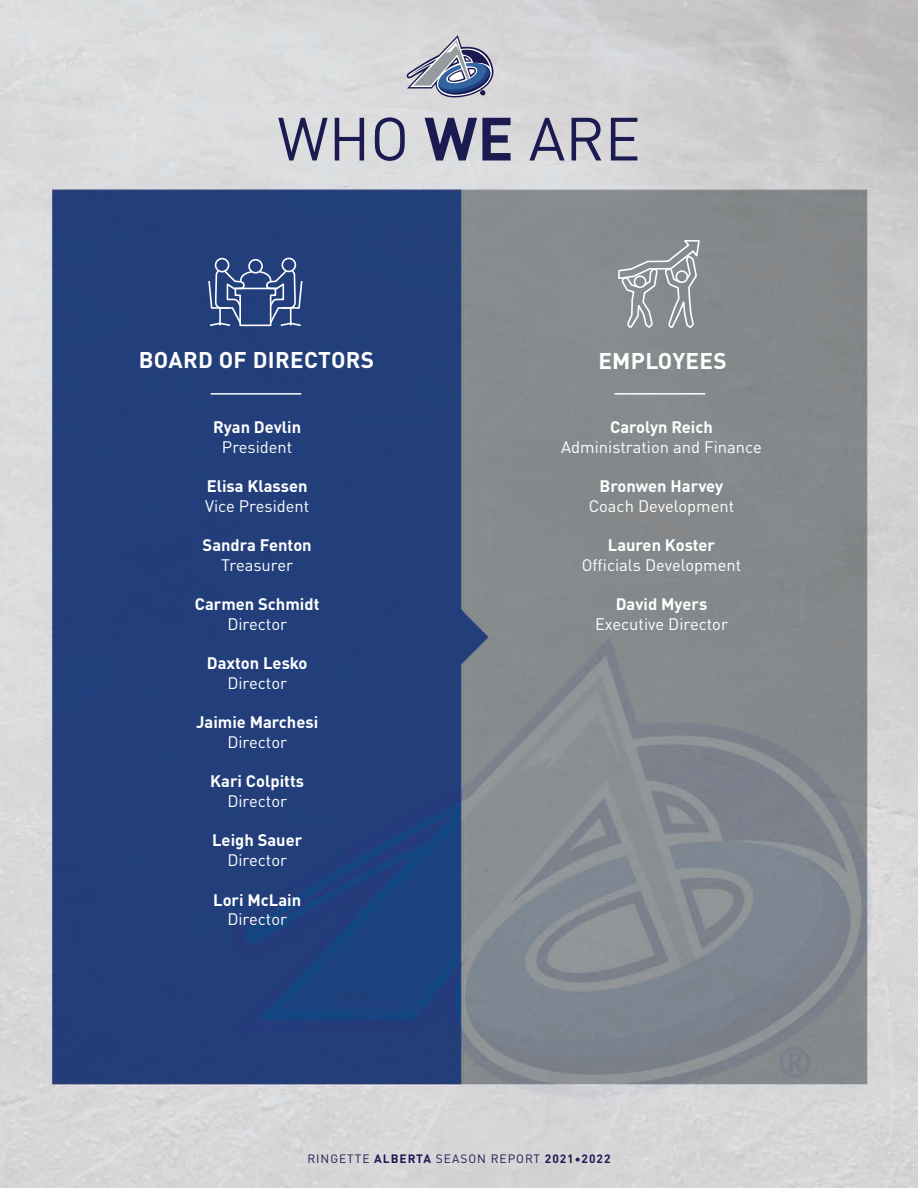
<style>
.page{position:relative;width:918px;height:1188px;background:#fff}
.page>*{position:absolute;margin:0;border:0;box-sizing:border-box;transform-origin:0 0}
.t1{font:60px "DINOT";color:#1c1b51}
.t2{font:700 22.5px "DINOT";letter-spacing:.015em;color:#fff}
.t3{font:16.5px "DINOT";color:#fff}
.t4{font:700 16.5px "DINOT";color:#fff}
.t5{font:12px "DINOT";letter-spacing:.08em;color:#1c1b51}
.s1{font-weight:700}
</style>
<div class="page">
<img style="left:0;top:0;width:918px;height:1188px">
<hr style="left:211px;top:393px;width:90px;height:2px;background:#fff">
<hr style="left:615px;top:393px;width:90px;height:2px;background:#fff">
<div style="left:215px;top:258px;width:14px;height:14px;border:2px solid #fff;border-radius:50%"></div>
<div style="left:248px;top:259px;width:15px;height:15px;border:2px solid #fff;border-radius:50%"></div>
<div style="left:282px;top:258px;width:14px;height:14px;border:2px solid #fff;border-radius:50%"></div>
<svg style="left:207px;top:269px;width:97px;height:58px;background:#496192"></svg>
<svg style="left:617px;top:239px;width:84px;height:90px;background:#969b9d"></svg>
<div style="left:634px;top:275px;width:12px;height:13px;border:2px solid #fff;border-radius:50%"></div>
<div style="left:676px;top:270px;width:12px;height:13px;border:2px solid #fff;border-radius:50%"></div>
<svg style="left:405px;top:35px;width:92px;height:65px;background:#a2a7b9"></svg>
<h1 class="t1" style="left:277px;top:93px;width:365px">WHO <span class="s1">WE</span> ARE</h1>
<h2 class="t2" style="left:139px;top:343px;width:237px">BOARD OF DIRECTORS</h2>
<h2 class="t2" style="left:598px;top:343px;width:130px">EMPLOYEES</h2>
<p class="t4" style="left:213px;top:414px;width:90px">Ryan Devlin</p>
<p class="t3" style="left:222px;top:434px;width:72px">President</p>
<p class="t4" style="left:207px;top:473px;width:102px">Elisa Klassen</p>
<p class="t3" style="left:205px;top:493px;width:106px">Vice President</p>
<p class="t4" style="left:203px;top:532px;width:111px">Sandra Fenton</p>
<p class="t3" style="left:221px;top:552px;width:73px">Treasurer</p>
<p class="t4" style="left:195px;top:591px;width:126px">Carmen Schmidt</p>
<p class="t3" style="left:227px;top:611px;width:61px">Director</p>
<p class="t4" style="left:207px;top:650px;width:102px">Daxton Lesko</p>
<p class="t3" style="left:227px;top:670px;width:61px">Director</p>
<p class="t4" style="left:196px;top:709px;width:124px">Jaimie Marchesi</p>
<p class="t3" style="left:227px;top:730px;width:61px">Director</p>
<p class="t4" style="left:210px;top:769px;width:95px">Kari Colpitts</p>
<p class="t3" style="left:227px;top:789px;width:61px">Director</p>
<p class="t4" style="left:212px;top:828px;width:92px">Leigh Sauer</p>
<p class="t3" style="left:227px;top:848px;width:61px">Director</p>
<p class="t4" style="left:213px;top:887px;width:89px">Lori McLain</p>
<p class="t3" style="left:227px;top:907px;width:61px">Director</p>
<p class="t4" style="left:610px;top:414px;width:104px">Carolyn Reich</p>
<p class="t3" style="left:561px;top:434px;width:202px">Administration and Finance</p>
<p class="t4" style="left:600px;top:473px;width:125px">Bronwen Harvey</p>
<p class="t3" style="left:589px;top:493px;width:147px">Coach Development</p>
<p class="t4" style="left:608px;top:532px;width:109px">Lauren Koster</p>
<p class="t3" style="left:582px;top:552px;width:161px">Officials Development</p>
<p class="t4" style="left:616px;top:591px;width:93px">David Myers</p>
<p class="t3" style="left:595px;top:611px;width:134px">Executive Director</p>
<p class="t5" style="left:307px;top:1149px;width:305px">RINGETTE <span class="s1">ALBERTA</span> SEASON REPORT <span class="s1">2021•2022</span></p>
</div>
